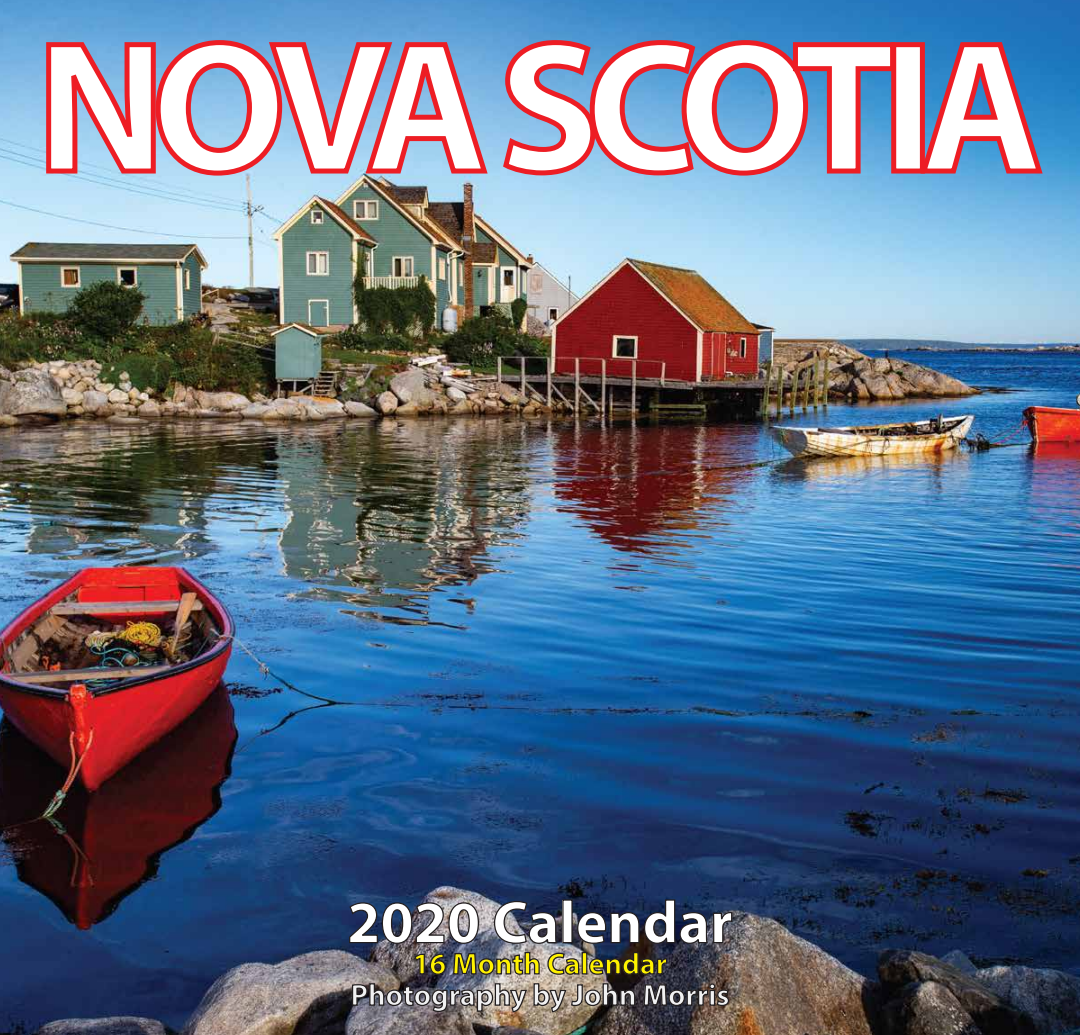
<style>
.page{position:relative;width:1080px;height:1035px;background:#fff}
.page>*{position:absolute;margin:0;border:0;box-sizing:border-box;transform-origin:0 0}
.t1{font:700 187.5px "Myriad Pro";letter-spacing:-.08em;color:#fff}
.t2{font:700 60px "Myriad Pro";color:#fff}
.t3{font:700 30px "Myriad Pro";color:#f1f1f2}
.t4{font:700 30px "Myriad Pro";color:#fff200}
</style>
<div class="page">
<img style="left:0;top:0;width:1080px;height:1035px">
<svg style="left:44px;top:38px;width:447px;height:140px;background:#a2a0c1"></svg>
<svg style="left:499px;top:38px;width:399px;height:140px;background:#8090ba"></svg>
<div style="left:891px;top:42px;width:34px;height:132px;border:5px solid #ed1d24"></div>
<svg style="left:917px;top:40px;width:129px;height:136px;background:#5a76aa"></svg>
<img style="left:348px;top:899px;width:385px;height:123px">
<h1 class="t1" style="left:36px;top:-14px;width:1009px">NOVA SCOTIA</h1>
<h2 class="t2" style="left:347px;top:883px;width:387px">2020 Calendar</h2>
<p class="t4" style="left:413px;top:944px;width:256px">16 Month Calendar</p>
<p class="t3" style="left:351px;top:975px;width:380px">Photography by John Morris</p>
</div>
